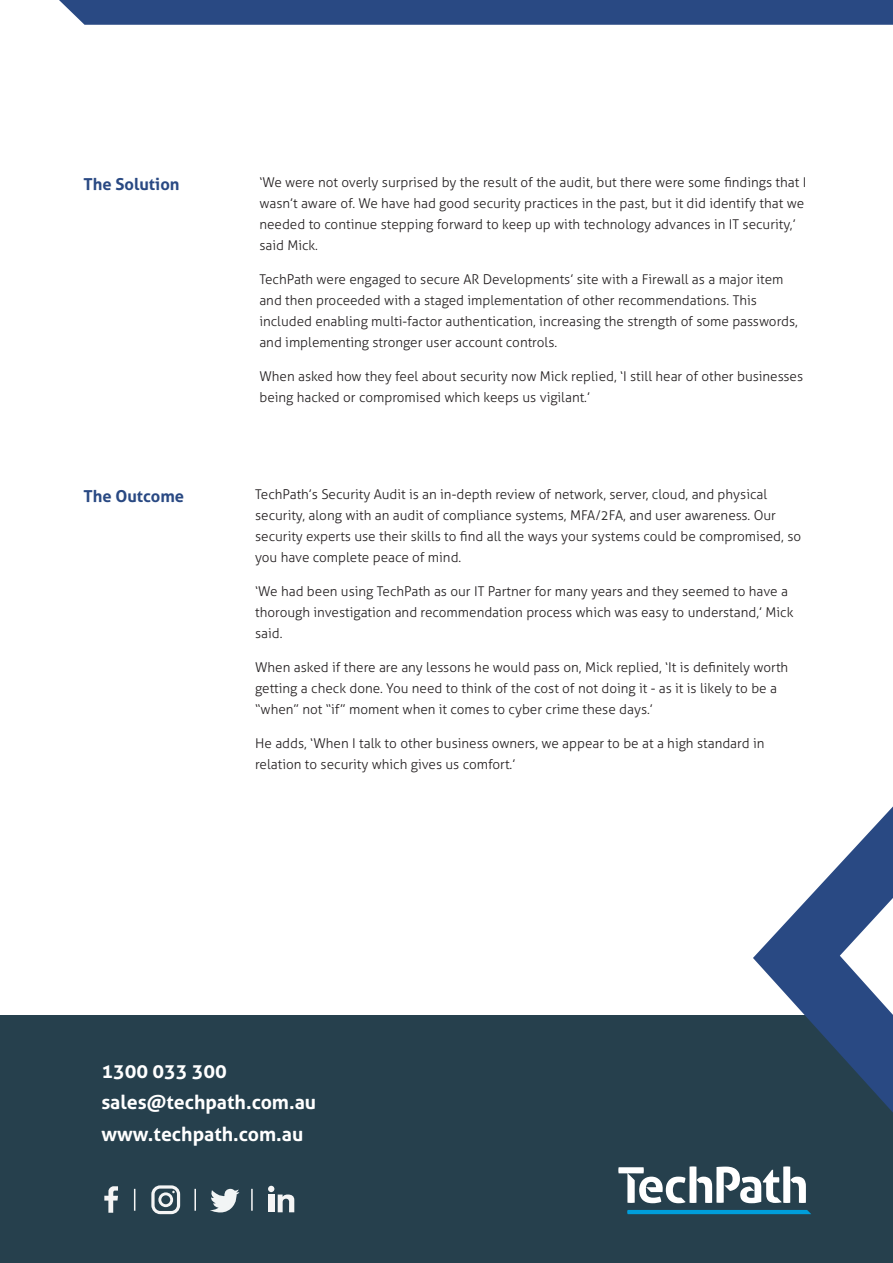
<style>
.page{position:relative;width:893px;height:1263px;background:#fff}
.page>*{position:absolute;margin:0;border:0;box-sizing:border-box;transform-origin:0 0}
.t1{font:700 19.5px/31.5px "Aller";color:#fff}
.t2{font:700 16.5px "Aller";color:#294983}
.t3{font:300 13.5px/21px "Aller";color:#231f20}
</style>
<div class="page">
<div style="left:0;top:1015px;width:893px;height:248px;background:#26404d"></div>
<div style="left:59px;top:0;width:834px;height:25px;background:#294983"></div>
<svg style="left:618px;top:1166px;width:188px;height:37px"></svg>
<svg style="left:627px;top:1210px;width:184px;height:4px"></svg>
<svg style="left:151px;top:1185px;width:29px;height:29px"></svg>
<svg style="left:104px;top:1186px;width:14px;height:27px"></svg>
<svg style="left:210px;top:1189px;width:29px;height:24px"></svg>
<svg style="left:134px;top:1189px;width:1px;height:22px"></svg>
<hr style="left:194px;top:1189px;width:2px;height:22px;background:#f5f5f5">
<hr style="left:251px;top:1189px;width:2px;height:22px;background:#f5f5f5">
<svg style="left:268px;top:1186px;width:26px;height:26px"></svg>
<svg style="left:753px;top:806px;width:140px;height:306px"></svg>
<p class="t2" style="left:84px;top:177px;width:97px">The Solution</p>
<p class="t2" style="left:84px;top:490px;width:102px">The Outcome</p>
<p class="t3" style="left:259px;top:172px;width:549px">‘We were not overly surprised by the result of the audit, but there were some findings that I wasn’t aware of. We have had good security practices in the past, but it did identify that we needed to continue stepping forward to keep up with technology advances in IT security,’ said Mick.</p>
<p class="t3" style="left:259px;top:270px;width:540px">TechPath were engaged to secure AR Developments’ site with a Firewall as a major item and then proceeded with a staged implementation of other recommendations. This included enabling multi-factor authentication, increasing the strength of some passwords, and implementing stronger user account controls.</p>
<p class="t3" style="left:259px;top:367px;width:545px">When asked how they feel about security now Mick replied, ‘I still hear of other businesses being hacked or compromised which keeps us vigilant.’</p>
<p class="t3" style="left:255px;top:485px;width:548px">TechPath’s Security Audit is an in-depth review of network, server, cloud, and physical security, along with an audit of compliance systems, MFA/2FA, and user awareness. Our security experts use their skills to find all the ways your systems could be compromised, so you have complete peace of mind.</p>
<p class="t3" style="left:255px;top:582px;width:540px">‘We had been using TechPath as our IT Partner for many years and they seemed to have a thorough investigation and recommendation process which was easy to understand,’ Mick said.</p>
<p class="t3" style="left:255px;top:656px;width:535px">When asked if there are any lessons he would pass on, Mick replied, ‘It is definitely worth getting a check done. You need to think of the cost of not doing it - as it is likely to be a “when” not “if” moment when it comes to cyber crime these days.’</p>
<p class="t3" style="left:255px;top:734px;width:511px">He adds, ‘When I talk to other business owners, we appear to be at a high standard in relation to security which gives us comfort.’</p>
<h1 class="t1" style="left:101px;top:1057px;width:216px">1300 033 300 sales@techpath.com.au www.techpath.com.au</h1>
</div>
